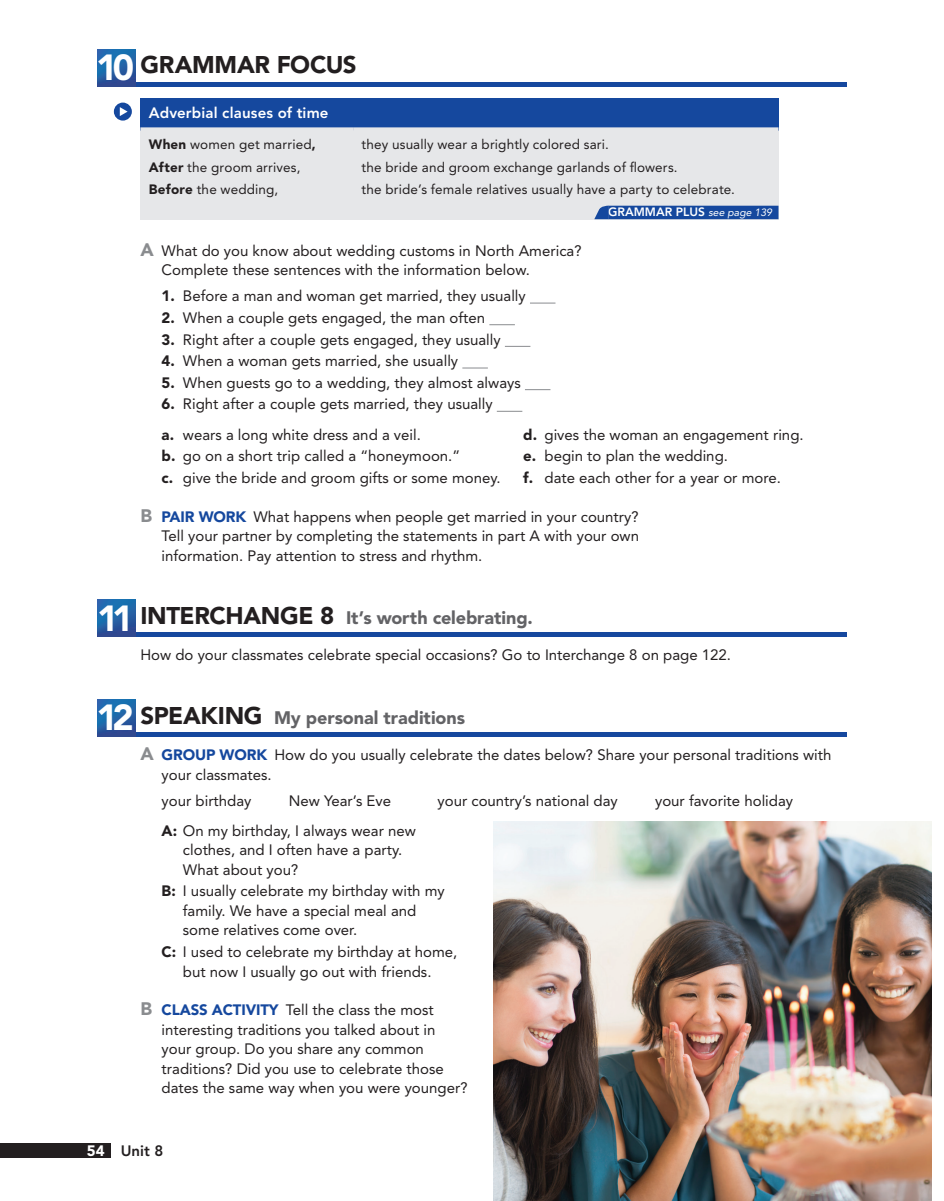
<style>
.page{position:relative;width:944px;height:1201px;background:#fff}
.page>*{position:absolute;margin:0;border:0;box-sizing:border-box;transform-origin:0 0}
.t1{font:900 36px "Avenir LT Std";color:#fff}
.t2{font:900 24px "Avenir LT Std";letter-spacing:-.015em;color:#231f20}
.t3{font:900 18px "Avenir LT Std";letter-spacing:-.005em;color:#636366}
.t4{font:15px/19.5px "Avenir LT Std";color:#231f20}
.t5{font:800 15px "Avenir LT Std";letter-spacing:.01em;color:#fff}
.t6{font:800 15px "Avenir LT Std";color:#231f20}
.t7{font:13.5px/22.5px "Avenir LT Std";letter-spacing:.01em;color:#231f20}
.t8{font:800 12px "Avenir LT Std";color:#fff}
.s1{font-weight:900}
.s2{font-weight:400;font-style:italic;font-size:10.5px}
.s3{font-weight:900;font-size:18px;color:#8a8c8f}
.s4{font-weight:900;color:#15489e}
.s5{font-size:24px;color:#231f20}
.s6{font-weight:900;color:#fff}
</style>
<div class="page">
<hr style="left:98px;top:82px;width:748px;height:4px;background:#15489e">
<hr style="left:98px;top:632px;width:748px;height:4px;background:#15489e">
<div style="left:98px;top:731px;width:748px;height:5px;background:#15489e"></div>
<div style="left:140px;top:98px;width:638px;height:121px;background:#e6e7e9"></div>
<div style="left:608px;top:206px;width:170px;height:13px;background:#15489e"></div>
<div style="left:140px;top:98px;width:638px;height:32px;background:#15489e"></div>
<div style="left:140px;top:127px;width:213px;height:6px;background:#e6e7e9"></div>
<div style="left:353px;top:127px;width:425px;height:6px;background:#e6e7e9"></div>
<div style="left:114px;top:102px;width:18px;height:18px;background:#15489e;border-radius:50%"></div>
<svg style="left:120px;top:107px;width:8px;height:9px"></svg>
<svg style="left:594px;top:206px;width:14px;height:13px"></svg>
<svg style="left:530px;top:302px;width:25px;height:1px"></svg>
<svg style="left:489px;top:324px;width:26px;height:1px"></svg>
<svg style="left:505px;top:346px;width:25px;height:1px"></svg>
<svg style="left:462px;top:367px;width:26px;height:1px"></svg>
<svg style="left:525px;top:389px;width:25px;height:1px"></svg>
<svg style="left:497px;top:411px;width:25px;height:1px"></svg>
<img style="left:98px;top:49px;width:37px;height:37px">
<img style="left:98px;top:599px;width:37px;height:37px">
<img style="left:98px;top:699px;width:37px;height:37px">
<img style="left:493px;top:821px;width:438px;height:379px">
<div style="left:0;top:1142px;width:111px;height:15px;background:#231f20"></div>
<h1 class="t1" style="left:96px;top:46px;width:39px">10</h1>
<h2 class="t2" style="left:140px;top:51px;width:218px">GRAMMAR FOCUS</h2>
<p class="t5" style="left:149px;top:103px;width:181px">Adverbial clauses of time</p>
<p class="t7" style="left:149px;top:133px;width:168px"><span class="s1">When</span> women get married<span class="s1">,<br>After</span> the groom arrives,<br><span class="s1">Before</span> the wedding,</p>
<p class="t7" style="left:361px;top:133px;width:375px">they usually wear a brightly colored sari.<br>the bride and groom exchange garlands of owers.<br>the bride’s female relatives usually have a party to celebrate.</p>
<p class="t8" style="left:608px;top:205px;width:165px">GRAMMAR PLUS <span class="s2">see page 139</span></p>
<p class="t4" style="left:162px;top:241px;width:421px;text-indent:-21px"><span class="s3">A</span> What do you know about wedding customs in North America?<br>Complete these sentences with the information below.</p>
<p class="t4" style="left:162px;top:286px;width:365px"><span class="s1">1.</span> Before a man and woman get married, they usually</p>
<p class="t4" style="left:162px;top:308px;width:325px"><span class="s1">2.</span> When a couple gets engaged, the man often</p>
<p class="t4" style="left:162px;top:329px;width:340px"><span class="s1">3.</span> Right after a couple gets engaged, they usually</p>
<p class="t4" style="left:162px;top:351px;width:298px"><span class="s1">4.</span> When a woman gets married, she usually</p>
<p class="t4" style="left:162px;top:373px;width:360px"><span class="s1">5.</span> When guests go to a wedding, they almost always</p>
<p class="t4" style="left:162px;top:389px;width:332px;line-height:30.2px"><span class="s1">6.</span> Right after a couple gets married, they usually <span class="s1">a.</span> wears a long white dress and a veil.</p>
<p class="t4" style="left:523px;top:424px;width:282px"><span class="s1">d.</span> gives the woman an engagement ring.</p>
<p class="t4" style="left:162px;top:446px;width:300px"><span class="s1">b.</span> go on a short trip called a “honeymoon.”</p>
<p class="t4" style="left:523px;top:446px;width:206px"><span class="s1">e.</span> begin to plan the wedding.</p>
<p class="t4" style="left:162px;top:468px;width:340px"><span class="s1">c.</span> give the bride and groom gifts or some money.</p>
<p class="t4" style="left:523px;top:468px;width:259px"><span class="s1">f.</span> date each other for a year or more.</p>
<p class="t4" style="left:162px;top:506px;width:479px;text-align:justify;text-indent:-21px"><span class="s3">B</span> <span class="s4">PAIR WORK</span> What happens when people get married in your country?<br>Tell your partner by completing the statements in part A with your own information. Pay attention to stress and rhythm.</p>
<h1 class="t1" style="left:97px;top:596px;width:38px">11</h1>
<p class="t3" style="left:140px;top:606px;width:394px"><span class="s5">INTERCHANGE 8</span> It’s worth celebrating.</p>
<p class="t4" style="left:140px;top:645px;width:592px">How do your classmates celebrate special occasions? Go to Interchange 8 on page 122.</p>
<h1 class="t1" style="left:96px;top:695px;width:39px">12</h1>
<p class="t3" style="left:140px;top:706px;width:326px"><span class="s5">SPEAKING</span> My personal traditions</p>
<p class="t4" style="left:162px;top:745px;width:671px;text-indent:-21px"><span class="s3">A</span> <span class="s4">GROUP WORK</span> How do you usually celebrate the dates below? Share your personal traditions with your classmates.</p>
<p class="t4" style="left:162px;top:790px;width:91px">your birthday</p>
<p class="t4" style="left:289px;top:790px;width:104px">New Year’s Eve</p>
<p class="t4" style="left:437px;top:790px;width:182px">your country’s national day</p>
<p class="t4" style="left:655px;top:790px;width:139px">your favorite holiday</p>
<p class="t4" style="left:183px;top:820px;width:234px;text-indent:-21px"><span class="s1">A:</span> On my birthday, I always wear new clothes, and I often have a party.<br>What about you?</p>
<p class="t4" style="left:183px;top:881px;width:263px;text-indent:-21px"><span class="s1">B:</span> I usually celebrate my birthday with my family. We have a special meal and some relatives come over.</p>
<p class="t4" style="left:162px;top:941px;width:297px;text-align:center"><span class="s1">C:</span> I used to celebrate my birthday at home, but now I usually go out with friends.</p>
<p class="t4" style="left:162px;top:1000px;width:307px;text-indent:-21px"><span class="s3">B</span> <span class="s4">CLASS ACTIVITY</span> Tell the class the most interesting traditions you talked about in your group. Do you share any common traditions? Did you use to celebrate those dates the same way when you were younger?</p>
<p class="t6" style="left:87px;top:1141px;width:78px"><span class="s6">54</span> Unit 8</p>
</div>
